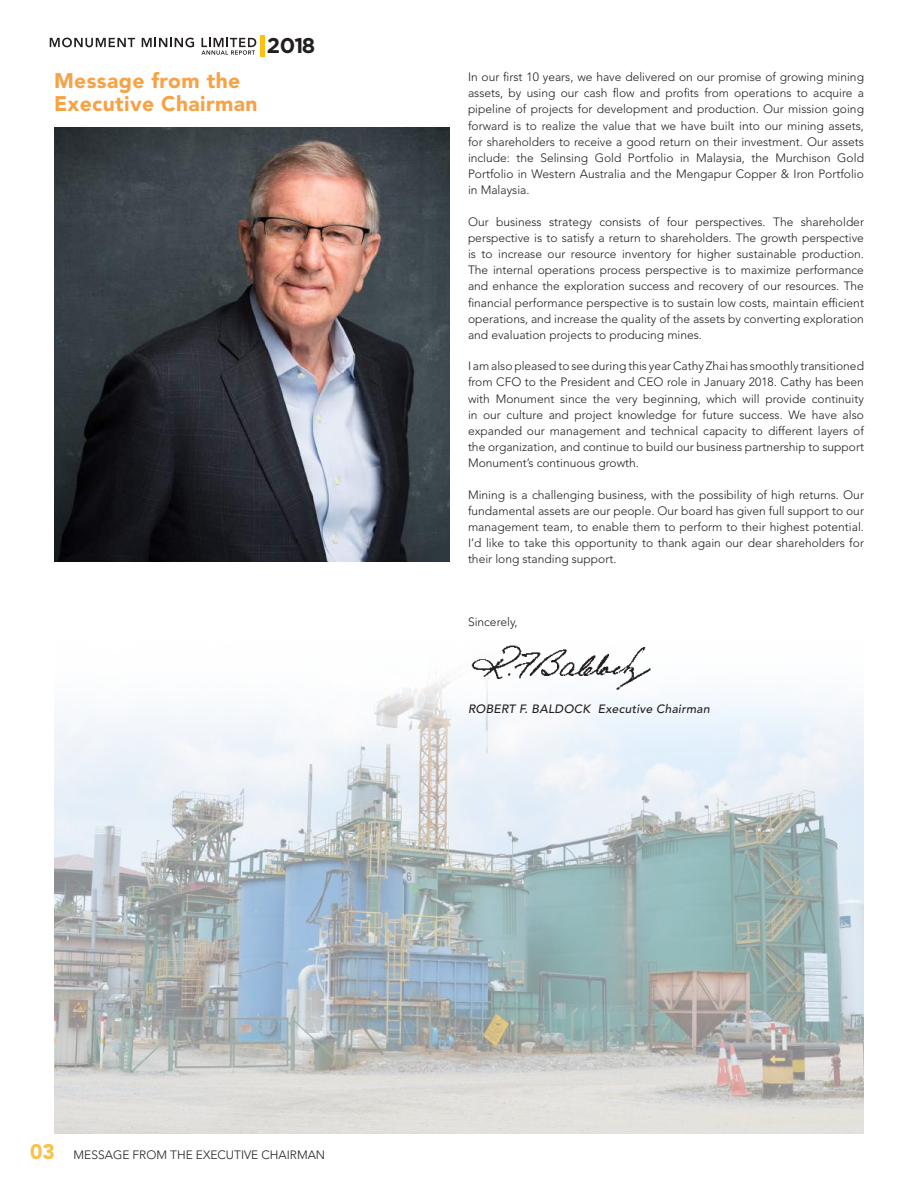
<style>
.page{position:relative;width:918px;height:1188px;background:#fff}
.page>*{position:absolute;margin:0;border:0;box-sizing:border-box;transform-origin:0 0}
.t1{font:700 21.3px "Gotham";color:#231f20}
.t2{font:900 21px/22.8px "Avenir LT Std";letter-spacing:.02em;color:#f6a247}
.t3{font:300 12px/16.2px "Avenir LT Std";color:#231f20;text-align:justify}
.t4{font:300 12px "Avenir LT Std";color:#221e1f}
.t5{font:italic 500 12px "Avenir LT Std";letter-spacing:.02em;color:#231f20}
.s1{font-weight:900;font-size:21px;color:#f9c04a}
</style>
<div class="page">
<svg style="left:50px;top:38px;width:85px;height:9px"></svg>
<svg style="left:142px;top:38px;width:52px;height:9px"></svg>
<svg style="left:201px;top:38px;width:55px;height:17px"></svg>
<div style="left:260px;top:35px;width:5px;height:21px;background:#fcc011"></div>
<img style="left:54px;top:676px;width:810px;height:458px">
<img style="left:54px;top:127px;width:396px;height:435px">
<img style="left:468px;top:645px;width:186px;height:50px">
<h2 class="t2" style="left:54px;top:69px;width:205px">Message from the<br>Executive Chairman</h2>
<h1 class="t1" style="left:267px;top:32px;width:50px">2018</h1>
<p class="t3" style="left:468px;top:69px;width:398px">In our first 10 years, we have delivered on our promise of growing mining assets, by using our cash flow and profits from operations to acquire a pipeline of projects for development and production. Our mission going forward is to realize the value that we have built into our mining assets, for shareholders to receive a good return on their investment. Our assets include: the Selinsing Gold Portfolio in Malaysia, the Murchison Gold Portfolio in Western Australia and the Mengapur Copper &amp; Iron Portfolio in Malaysia.</p>
<p class="t3" style="left:468px;top:213px;width:398px">Our business strategy consists of four perspectives. The shareholder perspective is to satisfy a return to shareholders. The growth perspective is to increase our resource inventory for higher sustainable production.<br>The internal operations process perspective is to maximize performance and enhance the exploration success and recovery of our resources. The financial performance perspective is to sustain low costs, maintain efficient operations, and increase the quality of the assets by converting exploration and evaluation projects to producing mines.</p>
<p class="t3" style="left:468px;top:358px;width:398px">I am also pleased to see during this year Cathy Zhai has smoothly transitioned from CFO to the President and CEO role in January 2018. Cathy has been with Monument since the very beginning, which will provide continuity in our culture and project knowledge for future success. We have also expanded our management and technical capacity to different layers of the organization, and continue to build our business partnership to support Monument’s continuous growth.</p>
<p class="t3" style="left:468px;top:486px;width:398px">Mining is a challenging business, with the possibility of high returns. Our fundamental assets are our people. Our board has given full support to our management team, to enable them to perform to their highest potential.<br>I’d like to take this opportunity to thank again our dear shareholders for their long standing support.</p>
<p class="t3" style="left:468px;top:614px;width:51px">Sincerely,</p>
<p class="t5" style="left:468px;top:702px;width:243px">ROBERT F. BALDOCK Executive Chairman</p>
<p class="t4" style="left:30px;top:1148px;width:297px"><span class="s1">03</span> MESSAGE FROM THE EXECUTIVE CHAIRMAN</p>
</div>
